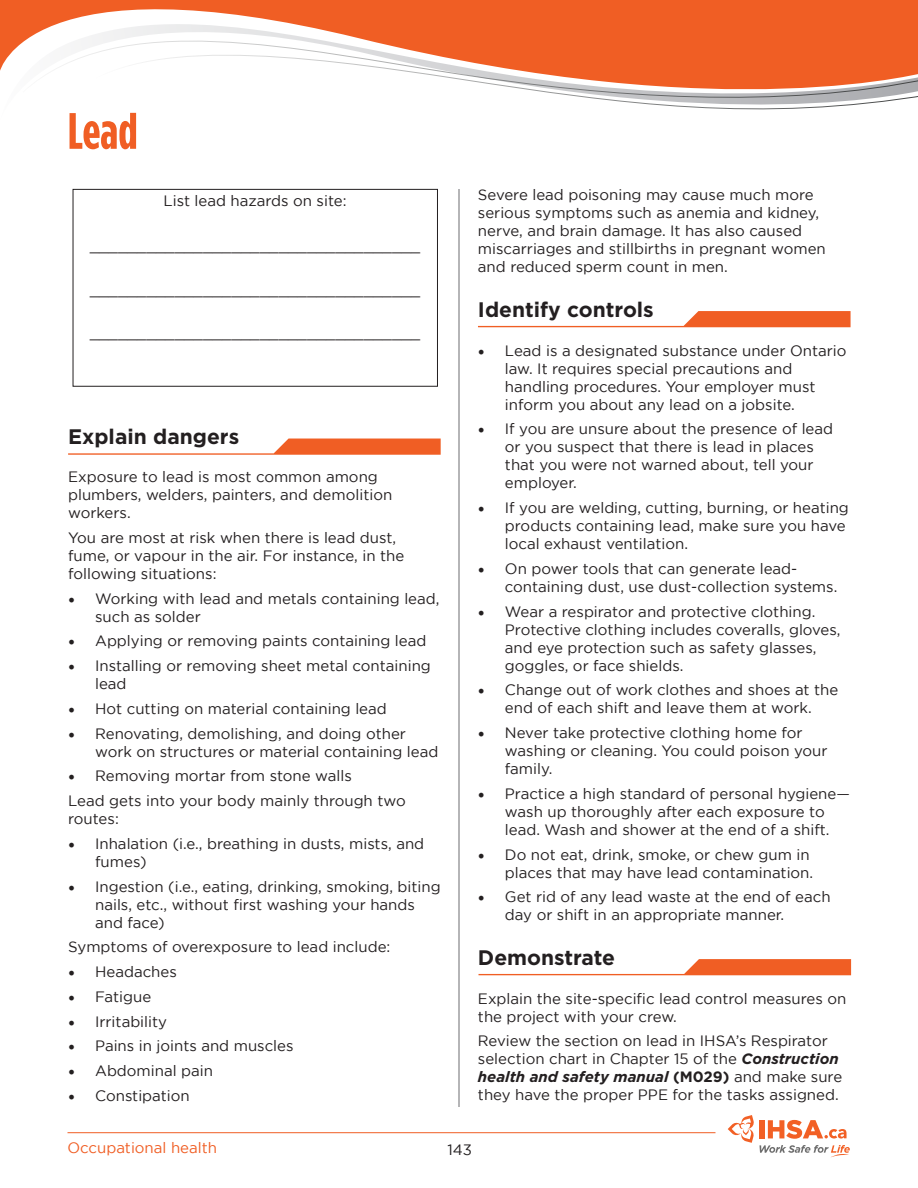
<style>
.page{position:relative;width:918px;height:1188px;background:#fff}
.page>*{position:absolute;margin:0;border:0;box-sizing:border-box;transform-origin:0 0}
.t1{font:700 51px "Gotham Condensed";color:#f05e24}
.t2{font:700 21px "Gotham";color:#231f20}
.t3{font:15px/18px "Gotham";color:#231f20}
.t4{font:15px "Gotham";color:#231f20;scale:1.05 1}
.t5{font:15px "Gotham";color:#f05e24}
.s1{font-family:"Minion Pro";font-size:18px}
.s2{font-weight:700;font-style:italic}
.s3{font-weight:700}
</style>
<div class="page">
<svg style="left:0;top:0;width:918px;height:71px;fill:#f05e24"></svg>
<svg style="left:22px;top:39px;width:896px;height:32px"></svg>
<svg style="left:66px;top:53px;width:852px;height:57px"></svg>
<hr style="left:459px;top:189px;width:1px;height:918px;background:#6c6d70">
<hr style="left:68px;top:1132px;width:648px;height:1px;background:#f05e24">
<svg style="left:728px;top:1115px;width:122px;height:42px"></svg>
<svg style="left:478px;top:311px;width:373px;height:16px"></svg>
<svg style="left:478px;top:959px;width:373px;height:16px"></svg>
<svg style="left:68px;top:439px;width:373px;height:16px"></svg>
<div style="left:73px;top:189px;width:365px;height:198px;border:1px solid #231f20"></div>
<p class="t1" style="left:68px;top:101px;width:72px">Lead</p>
<p class="t3" style="left:164px;top:192px;width:185px">List lead hazards on site:</p>
<p class="t4" style="left:90px;top:238px;width:317px">___________________________________</p>
<p class="t4" style="left:90px;top:281px;width:317px">___________________________________</p>
<p class="t4" style="left:90px;top:325px;width:317px">___________________________________</p>
<p class="t2" style="left:68px;top:423px;width:173px">Explain dangers</p>
<p class="t3" style="left:68px;top:468px;width:326px">Exposure to lead is most common among plumbers, welders, painters, and demolition workers.</p>
<p class="t3" style="left:68px;top:528px;width:338px">You are most at risk when there is lead dust, fume, or vapour in the air. For instance, in the following situations:</p>
<p class="t3" style="left:95px;top:589px;width:346px;text-indent:-27px"><span class="s1">•</span> Working with lead and metals containing lead, such as solder</p>
<p class="t3" style="left:68px;top:632px;width:360px"><span class="s1">•</span> Applying or removing paints containing lead</p>
<p class="t3" style="left:95px;top:657px;width:337px;text-indent:-27px"><span class="s1">•</span> Installing or removing sheet metal containing lead</p>
<p class="t3" style="left:68px;top:699px;width:320px"><span class="s1">•</span> Hot cutting on material containing lead</p>
<p class="t3" style="left:95px;top:724px;width:345px;text-indent:-27px"><span class="s1">•</span> Renovating, demolishing, and doing other work on structures or material containing lead</p>
<p class="t3" style="left:68px;top:767px;width:285px"><span class="s1">•</span> Removing mortar from stone walls</p>
<p class="t3" style="left:68px;top:792px;width:339px">Lead gets into your body mainly through two routes:</p>
<p class="t3" style="left:95px;top:834px;width:331px;text-indent:-27px"><span class="s1">•</span> Inhalation (i.e., breathing in dusts, mists, and fumes)</p>
<p class="t3" style="left:95px;top:877px;width:347px;text-indent:-27px"><span class="s1">•</span> Ingestion (i.e., eating, drinking, smoking, biting nails, etc., without first washing your hands and face)</p>
<p class="t3" style="left:68px;top:938px;width:324px">Symptoms of overexposure to lead include:</p>
<p class="t3" style="left:68px;top:963px;width:110px"><span class="s1">•</span> Headaches</p>
<p class="t3" style="left:68px;top:987px;width:85px"><span class="s1">•</span> Fatigue</p>
<p class="t3" style="left:68px;top:1012px;width:100px"><span class="s1">•</span> Irritability</p>
<p class="t3" style="left:68px;top:1037px;width:227px"><span class="s1">•</span> Pains in joints and muscles</p>
<p class="t3" style="left:68px;top:1062px;width:146px"><span class="s1">•</span> Abdominal pain</p>
<p class="t3" style="left:68px;top:1086px;width:123px"><span class="s1">•</span> Constipation</p>
<p class="t3" style="left:478px;top:186px;width:349px">Severe lead poisoning may cause much more serious symptoms such as anemia and kidney, nerve, and brain damage. It has also caused miscarriages and stillbirths in pregnant women and reduced sperm count in men.</p>
<p class="t2" style="left:478px;top:296px;width:177px">Identify controls</p>
<p class="t3" style="left:505px;top:341px;width:343px;text-indent:-27px"><span class="s1">•</span> Lead is a designated substance under Ontario law. It requires special precautions and handling procedures. Your employer must inform you about any lead on a jobsite.</p>
<p class="t3" style="left:505px;top:420px;width:330px;text-indent:-27px"><span class="s1">•</span> If you are unsure about the presence of lead or you suspect that there is lead in places that you were not warned about, tell your employer.</p>
<p class="t3" style="left:505px;top:499px;width:345px;text-indent:-27px"><span class="s1">•</span> If you are welding, cutting, burning, or heating products containing lead, make sure you have local exhaust ventilation.</p>
<p class="t3" style="left:505px;top:559px;width:334px;text-indent:-27px"><span class="s1">•</span> On power tools that can generate lead&shy;containing dust, use dust-collection systems.</p>
<p class="t3" style="left:505px;top:602px;width:337px;text-indent:-27px"><span class="s1">•</span> Wear a respirator and protective clothing.<br>Protective clothing includes coveralls, gloves, and eye protection such as safety glasses, goggles, or face shields.</p>
<p class="t3" style="left:478px;top:681px;width:362px;text-align:center"><span class="s1">•</span> Change out of work clothes and shoes at the end of each shift and leave them at work.</p>
<p class="t3" style="left:505px;top:724px;width:324px;text-indent:-27px"><span class="s1">•</span> Never take protective clothing home for washing or cleaning. You could poison your family.</p>
<p class="t3" style="left:478px;top:784px;width:373px;text-align:center"><span class="s1">•</span> Practice a high standard of personal hygiene— wash up thoroughly after each exposure to<br>lead. Wash and shower at the end of a shift.</p>
<p class="t3" style="left:478px;top:845px;width:337px;text-align:right"><span class="s1">•</span> Do not eat, drink, smoke, or chew gum in places that may have lead contamination.</p>
<p class="t3" style="left:505px;top:888px;width:327px;text-indent:-27px"><span class="s1">•</span> Get rid of any lead waste at the end of each day or shift in an appropriate manner.</p>
<p class="t2" style="left:478px;top:944px;width:139px">Demonstrate</p>
<p class="t3" style="left:478px;top:989px;width:370px">Explain the site-specific lead control measures on the project with your crew.</p>
<p class="t3" style="left:478px;top:1032px;width:366px">Review the section on lead in IHSA’s Respirator selection chart in Chapter 15 of the <span class="s2">Construction health and safety manual</span> <span class="s3">(M029)</span> and make sure they have the proper PPE for the tasks assigned.</p>
<p class="t5" style="left:68px;top:1140px;width:151px">Occupational health</p>
<p class="t3" style="left:447px;top:1140px;width:26px">143</p>
</div>
